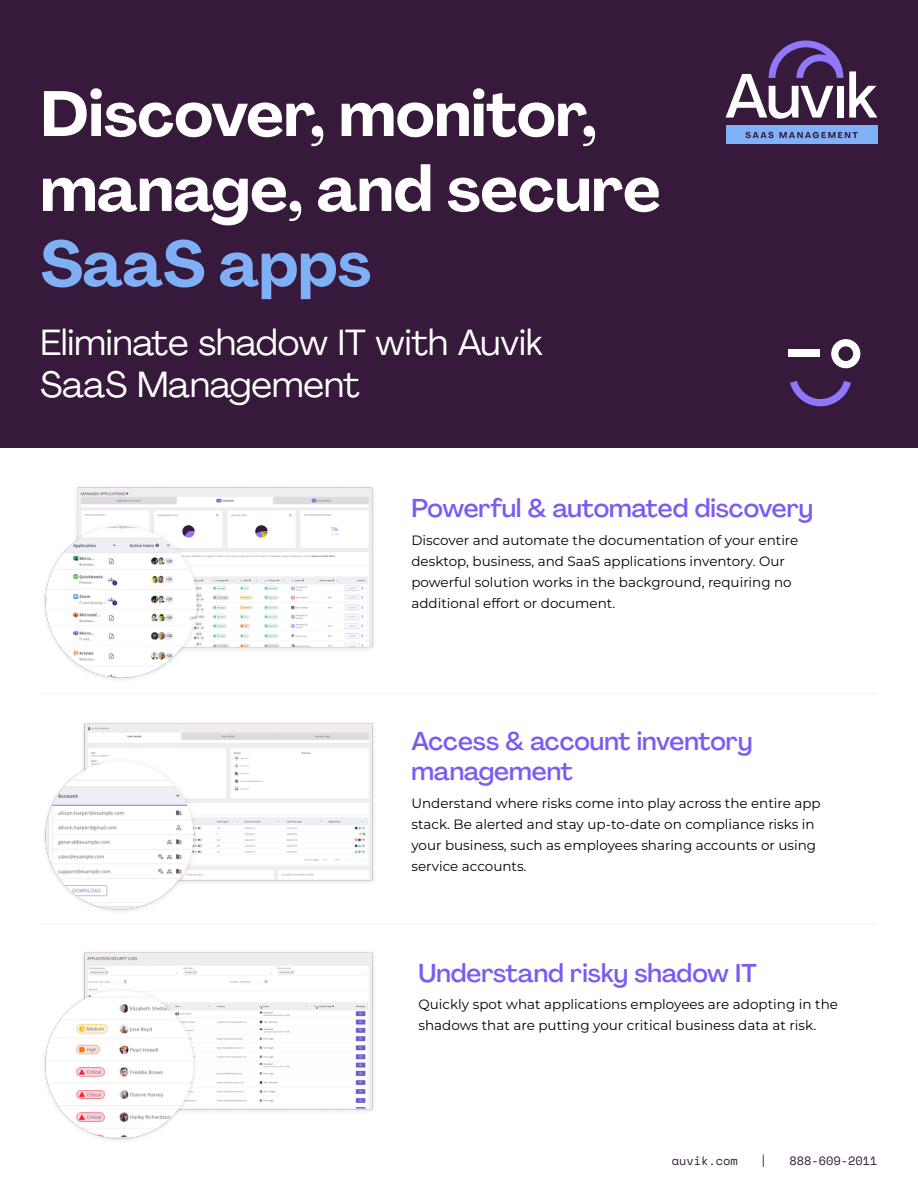
<style>
.page{position:relative;width:918px;height:1188px;background:#fff}
.page>*{position:absolute;margin:0;border:0;box-sizing:border-box;transform-origin:0 0}
.t1{font:700 63px/75px "PP Agrandir";color:#fff}
.t2{font:700 63px "PP Agrandir";color:#7fb0f6}
.t3{font:36px/42px "PP Agrandir";color:#fff}
.t4{font:500 25.5px/30px "PP Agrandir";color:#7a5cf2}
.t5{font:13.5px/21px "Montserrat";color:#000}
.t6{font:12px "Space Mono";color:#37193c}
</style>
<div class="page">
<div style="left:0;top:0;width:918px;height:447px;background:#37193c"></div>
<svg style="left:831px;top:339px;width:29px;height:29px"></svg>
<div style="left:788px;top:350px;width:32px;height:7px;background:#fff"></div>
<svg style="left:790px;top:381px;width:61px;height:25px"></svg>
<svg style="left:849px;top:71px;width:28px;height:47px"></svg>
<svg style="left:726px;top:41px;width:117px;height:78px"></svg>
<div style="left:726px;top:125px;width:151px;height:19px;background:#80b0f5"></div>
<svg style="left:746px;top:132px;width:112px;height:6px"></svg>
<img style="left:44px;top:487px;width:330px;height:193px">
<img style="left:44px;top:723px;width:330px;height:189px">
<img style="left:44px;top:952px;width:330px;height:189px">
<hr style="left:41px;top:693px;width:836px;height:1px;background:#f2f4f8">
<hr style="left:41px;top:923px;width:836px;height:2px;background:#f2f4f8">
<h1 class="t1" style="left:40px;top:77px;width:622px">Discover, monitor, manage, and secure</h1>
<h1 class="t2" style="left:40px;top:225px;width:332px">SaaS apps</h1>
<h2 class="t3" style="left:40px;top:321px;width:504px">Eliminate shadow IT with Auvik<br>SaaS Management</h2>
<h3 class="t4" style="left:411px;top:493px;width:403px">Powerful &amp; automated discovery</h3>
<p class="t5" style="left:411px;top:529px;width:388px">Discover and automate the documentation of your entire desktop, business, and SaaS applications inventory. Our powerful solution works in the background, requiring no additional effort or document.</p>
<h3 class="t4" style="left:411px;top:726px;width:342px">Access &amp; account inventory management</h3>
<p class="t5" style="left:411px;top:792px;width:411px">Understand where risks come into play across the entire app stack. Be alerted and stay up-to-date on compliance risks in your business, such as employees sharing accounts or using service accounts.</p>
<h3 class="t4" style="left:418px;top:958px;width:340px">Understand risky shadow IT</h3>
<p class="t5" style="left:418px;top:994px;width:421px">Quickly spot what applications employees are adopting in the shadows that are putting your critical business data at risk.</p>
<p class="t6" style="left:672px;top:1152px;width:68px">auvik.com</p>
<p class="t6" style="left:760px;top:1152px;width:9px">|</p>
<p class="t6" style="left:789px;top:1152px;width:90px">888-609-2011</p>
</div>
